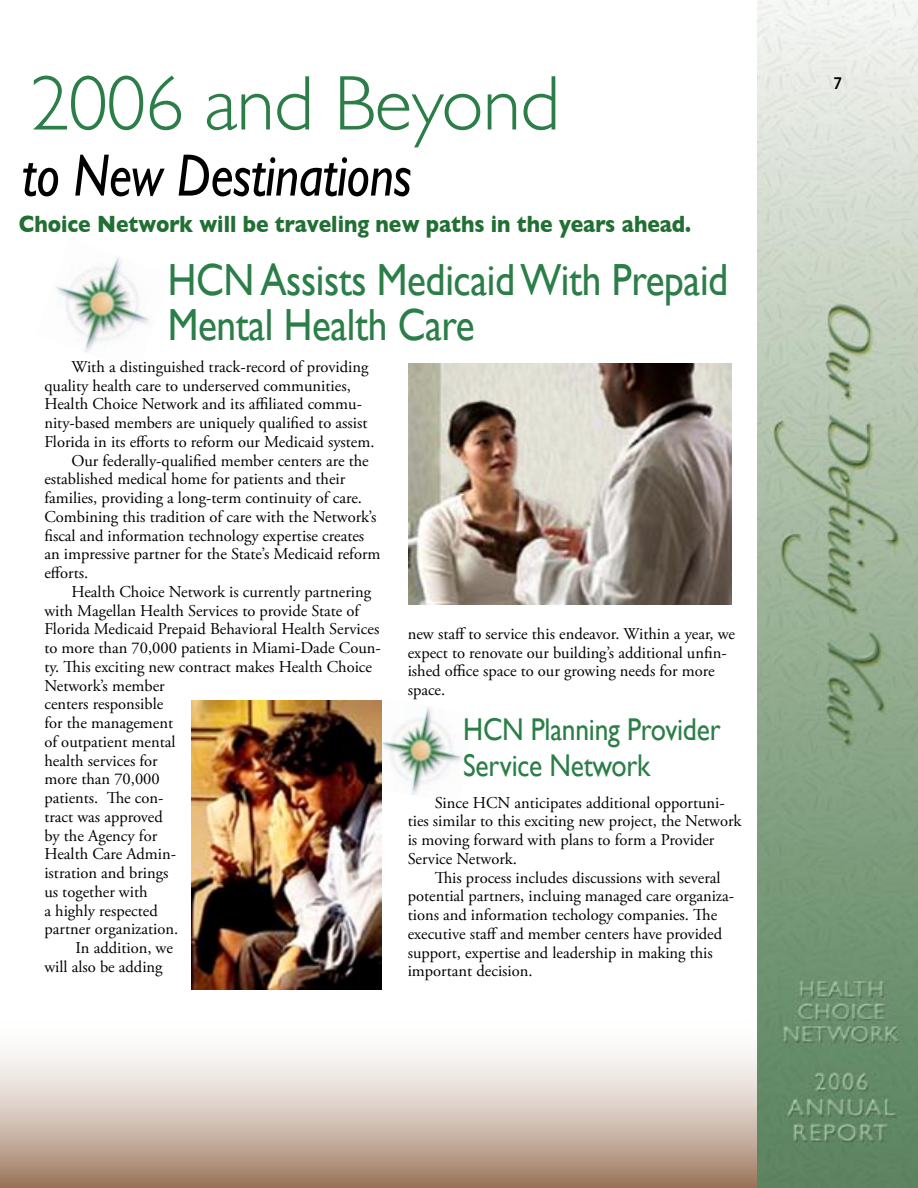
<style>
.page{position:relative;width:918px;height:1188px;background:#fff}
.page>*{position:absolute;margin:0;border:0;box-sizing:border-box;transform-origin:0 0}
.t1{font:300 78px "Gill Sans";letter-spacing:-.01em;color:#2c7e48}
.t2{font:italic 60px "Gill Sans";letter-spacing:-.01em;color:#000;scale:.87 1}
.headline{font:45px/45px "Gill Sans";letter-spacing:-.01em;color:#2c7e48;scale:.87 1}
.headline-2{font:31.5px/36px "Gill Sans";letter-spacing:-.01em;color:#2c7e48;scale:.87 1}
.t3{font:700 24px "Gill Sans";color:#216f33;scale:.87 1}
.Subhead_2{font:600 18px "Myriad Pro";color:#000;scale:.9 1}
.body_text{font:16.5px/18.8px "Adobe Garamond Pro";color:#000}
</style>
<div class="page">
<img style="left:758px;top:0;width:160px;height:1188px">
<img style="left:382px;top:706px;width:85px;height:90px">
<svg style="left:0;top:1051px;width:757px;height:137px"></svg>
<img style="left:56px;top:257px;width:93px;height:96px">
<img style="left:409px;top:363px;width:323px;height:241px">
<img style="left:192px;top:700px;width:190px;height:289px">
<h1 class="t1" style="left:30px;top:58px;width:531px">2006 and Beyond</h1>
<h2 class="t2" style="left:22px;top:141px;width:450px">to New Destinations</h2>
<h3 class="t3" style="left:19px;top:210px;width:774px">Choice Network will be traveling new paths in the years ahead.</h3>
<p class="headline" style="left:168px;top:257px;width:646px">HCN Assists Medicaid With Prepaid<br>Mental Health Care</p>
<p class="body_text" style="left:44px;top:358px;width:332px;text-indent:27px">With a distinguished track-record of providing quality health care to underserved communities, Health Choice Network and its affiliated commu&shy;nity-based members are uniquely qualified to assist Florida in its efforts to reform our Medicaid system.</p>
<p class="body_text" style="left:44px;top:452px;width:338px;text-indent:27px">Our federally-qualified member centers are the established medical home for patients and their families, providing a long-term continuity of care.<br>Combining this tradition of care with the Network’s fiscal and information technology expertise creates an impressive partner for the State’s Medicaid reform efforts.</p>
<p class="body_text" style="left:44px;top:583px;width:338px;text-indent:27px">Health Choice Network is currently partnering with Magellan Health Services to provide State of<br>Florida Medicaid Prepaid Behavioral Health Services to more than 70,000 patients in Miami-Dade Coun&shy;ty. This exciting new contract makes Health Choice<br>Network’s member<br>centers responsible<br>for the management<br>of outpatient mental<br>health services for<br>more than 70,000<br>patients. The con-<br>tract was approved<br>by the Agency for<br>Health Care Admin-<br>istration and brings<br>us together with<br>a highly respected<br>partner organization.</p>
<p class="body_text" style="left:44px;top:939px;width:130px;text-indent:31px">In addition, we will also be adding</p>
<p class="body_text" style="left:408px;top:625px;width:329px">new staff to service this endeavor. Within a year, we expect to renovate our building’s additional unfin&shy;ished office space to our growing needs for more space.</p>
<p class="headline-2" style="left:463px;top:711px;width:297px">HCN Planning Provider<br>Service Network</p>
<p class="body_text" style="left:408px;top:794px;width:335px;text-indent:27px">Since HCN anticipates additional opportuni&shy;ties similar to this exciting new project, the Network is moving forward with plans to form a Provider Service Network.</p>
<p class="body_text" style="left:408px;top:869px;width:328px;text-indent:27px">This process includes discussions with several potential partners, incluing managed care organiza&shy;tions and information techology companies. The executive staff and member centers have provided support, expertise and leadership in making this important decision.</p>
<p class="Subhead_2" style="left:833px;top:72px;width:11px">7</p>
</div>
